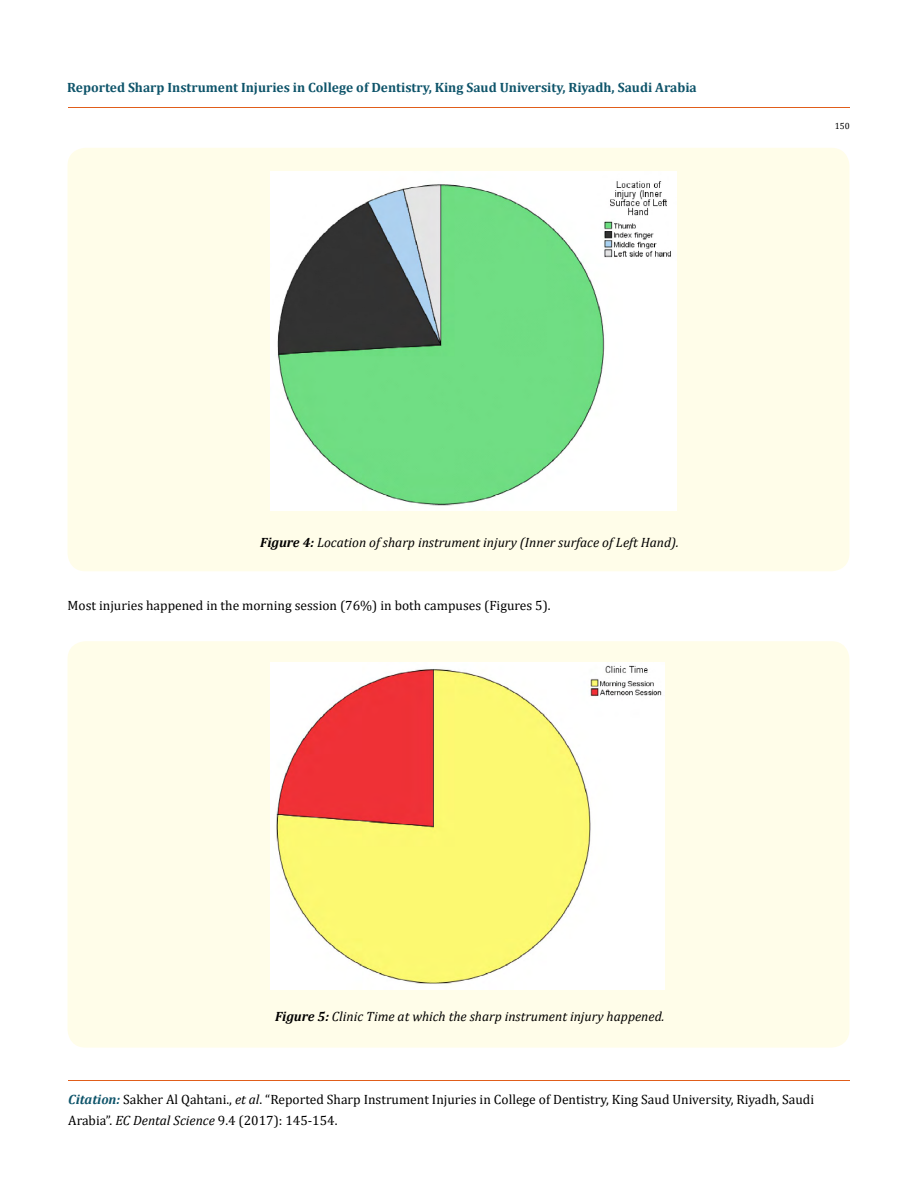
<style>
.page{position:relative;width:917px;height:1190px;background:#fff}
.page>*{position:absolute;margin:0;border:0;box-sizing:border-box;transform-origin:0 0}
.t1{font:13.5px/21px "Cambria";color:#000}
.t2{font:italic 13.5px "Cambria";color:#000}
.t3{font:700 13.5px "Cambria";color:#0e546a}
.t4{font:9px "Cambria";color:#000}
.s1{font-weight:700}
.s2{font-weight:700;font-style:italic;color:#0e546a}
.s3{font-style:italic}
</style>
<div class="page">
<hr style="left:68px;top:108px;width:781px;height:1px;background:#e05d1a">
<hr style="left:68px;top:1080px;width:781px;height:1px;background:#e05d1a">
<div style="left:68px;top:148px;width:781px;height:423px;background:#fffde9;border-radius:18px"></div>
<img style="left:270px;top:172px;width:406px;height:338px">
<div style="left:68px;top:641px;width:781px;height:406px;background:#fffde9;border-radius:18px"></div>
<img style="left:270px;top:662px;width:394px;height:328px">
<p class="t3" style="left:67px;top:77px;width:631px">Reported Sharp Instrument Injuries in College of Dentistry, King Saud University, Riyadh, Saudi Arabia</p>
<p class="t4" style="left:834px;top:121px;width:16px">150</p>
<p class="t2" style="left:260px;top:532px;width:420px"><span class="s1">Figure 4:</span> Location of sharp instrument injury (Inner surface of Left Hand).</p>
<p class="t1" style="left:68px;top:595px;width:484px">Most injuries happened in the morning session (76%) in both campuses (Figures 5).</p>
<p class="t2" style="left:275px;top:1006px;width:391px"><span class="s1">Figure 5:</span> Clinic Time at which the sharp instrument injury happened.</p>
<p class="t1" style="left:68px;top:1089px;width:747px"><span class="s2">Citation:</span> Sakher Al Qahtani., <span class="s3">et al</span>. “Reported Sharp Instrument Injuries in College of Dentistry, King Saud University, Riyadh, Saudi<br>Arabia”. <span class="s3">EC Dental Science</span> 9.4 (2017): 145-154.</p>
</div>
